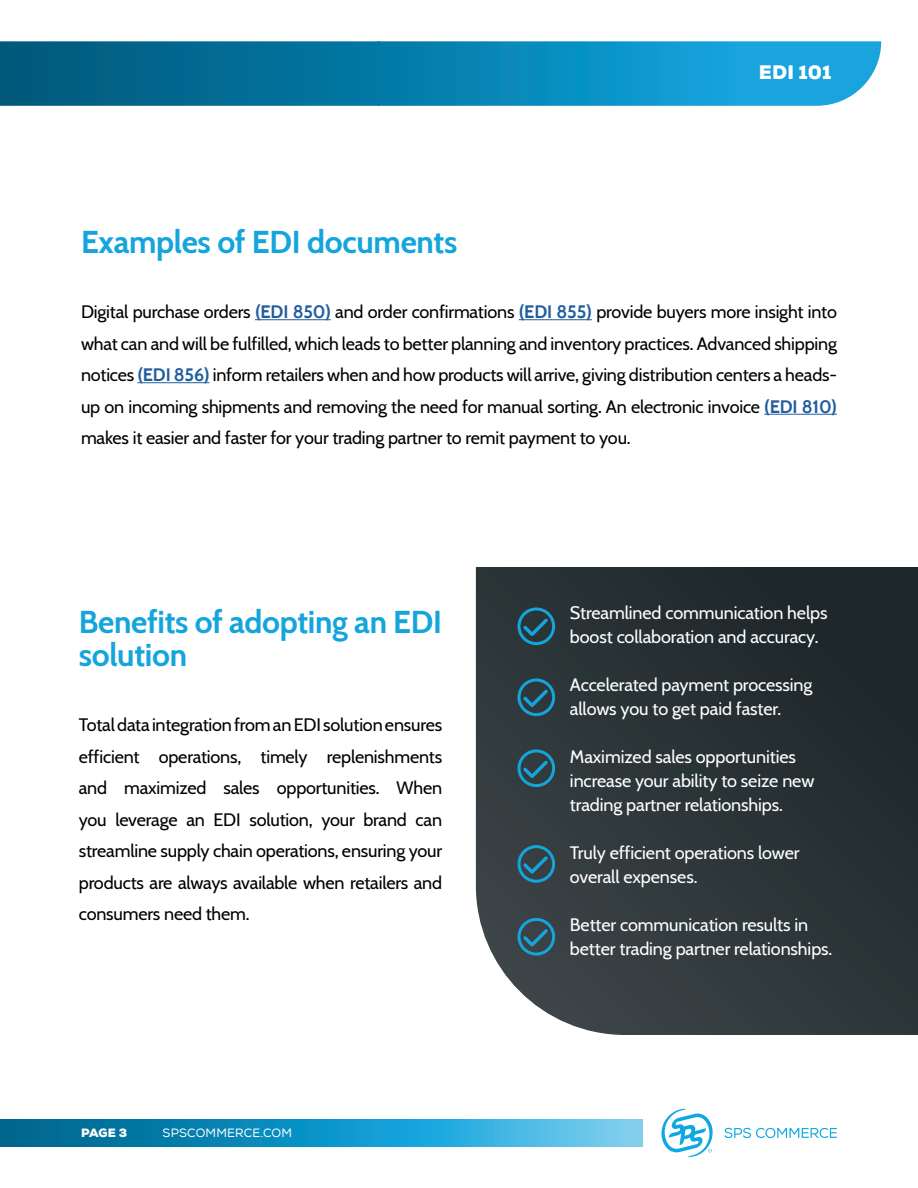
<style>
.page{position:relative;width:918px;height:1188px;background:#fff}
.page>*{position:absolute;margin:0;border:0;box-sizing:border-box;transform-origin:0 0}
.t1{font:700 31.5px/33px "Cabin";letter-spacing:-.01em;color:#14a5dc}
.t2{font:900 19.5px "Nexa";letter-spacing:.005em;color:#fff}
.t3{font:18px/31.5px "Cabin";letter-spacing:-.01em;color:#000;text-align:justify}
.t4{font:18px/24px "Cabin";letter-spacing:-.005em;color:#fff}
.t5{font:12px "Nexa";letter-spacing:.015em;color:#fff}
.t6{font:900 12px "Nexa";color:#fff}
.s1{font-weight:700;color:#215e9e}
</style>
<div class="page">
<svg style="left:0;top:1119px;width:642px;height:28px;background:#2096c4"></svg>
<svg style="left:724px;top:1128px;width:113px;height:10px"></svg>
<svg style="left:661px;top:1109px;width:52px;height:48px"></svg>
<svg style="left:0;top:41px;width:881px;height:65px;background:#0e83b1"></svg>
<hr style="left:255px;top:319px;width:76px;height:1px;background:#215e9e">
<hr style="left:519px;top:319px;width:73px;height:1px;background:#215e9e">
<hr style="left:137px;top:382px;width:72px;height:1px;background:#215e9e">
<hr style="left:764px;top:414px;width:73px;height:1px;background:#215e9e">
<svg style="left:476px;top:567px;width:442px;height:468px;background:#2f393c"></svg>
<div style="left:518px;top:608px;width:37px;height:37px;border:3px solid #14a5dc;border-radius:50%"></div>
<svg style="left:520px;top:616px;width:31px;height:23px"></svg>
<div style="left:518px;top:678px;width:37px;height:38px;border:3px solid #14a5dc;border-radius:50%"></div>
<svg style="left:520px;top:687px;width:31px;height:23px"></svg>
<div style="left:518px;top:749px;width:37px;height:38px;border:3px solid #14a5dc;border-radius:50%"></div>
<svg style="left:520px;top:757px;width:31px;height:24px"></svg>
<div style="left:518px;top:845px;width:37px;height:38px;border:3px solid #14a5dc;border-radius:50%"></div>
<svg style="left:520px;top:853px;width:31px;height:24px"></svg>
<div style="left:518px;top:918px;width:37px;height:38px;border:3px solid #14a5dc;border-radius:50%"></div>
<svg style="left:520px;top:926px;width:31px;height:24px"></svg>
<h1 class="t1" style="left:81px;top:224px;width:378px">Examples of EDI documents</h1>
<p class="t2" style="left:759px;top:60px;width:74px">EDI 101</p>
<p class="t3" style="left:81px;top:295px;width:758px">Digital purchase orders <span class="s1">(EDI 850)</span> and order confirmations <span class="s1">(EDI 855)</span> provide buyers more insight into what can and will be fulfilled, which leads to better planning and inventory practices. Advanced shipping notices <span class="s1">(EDI 856)</span> inform retailers when and how products will arrive, giving distribution centers a heads&shy;up on incoming shipments and removing the need for manual sorting. An electronic invoice <span class="s1">(EDI 810) </span>makes it easier and faster for your trading partner to remit payment to you.</p>
<h1 class="t1" style="left:79px;top:603px;width:365px">Benefits of adopting an EDI solution</h1>
<p class="t3" style="left:79px;top:708px;width:365px">Total data integration from an EDI solution ensures efficient operations, timely replenishments and maximized sales opportunities. When you leverage an EDI solution, your brand can streamline supply chain operations, ensuring your products are always available when retailers and consumers need them.</p>
<p class="t6" style="left:81px;top:1125px;width:48px">PAGE 3</p>
<p class="t5" style="left:163px;top:1125px;width:131px">SPSCOMMERCE.COM</p>
<p class="t4" style="left:570px;top:600px;width:259px">Streamlined communication helps boost collaboration and accuracy.</p>
<p class="t4" style="left:570px;top:672px;width:244px">Accelerated payment processing allows you to get paid faster.</p>
<p class="t4" style="left:570px;top:744px;width:246px">Maximized sales opportunities increase your ability to seize new trading partner relationships.</p>
<p class="t4" style="left:570px;top:840px;width:231px">Truly efficient operations lower overall expenses.</p>
<p class="t4" style="left:570px;top:912px;width:264px">Better communication results in better trading partner relationships.</p>
</div>
